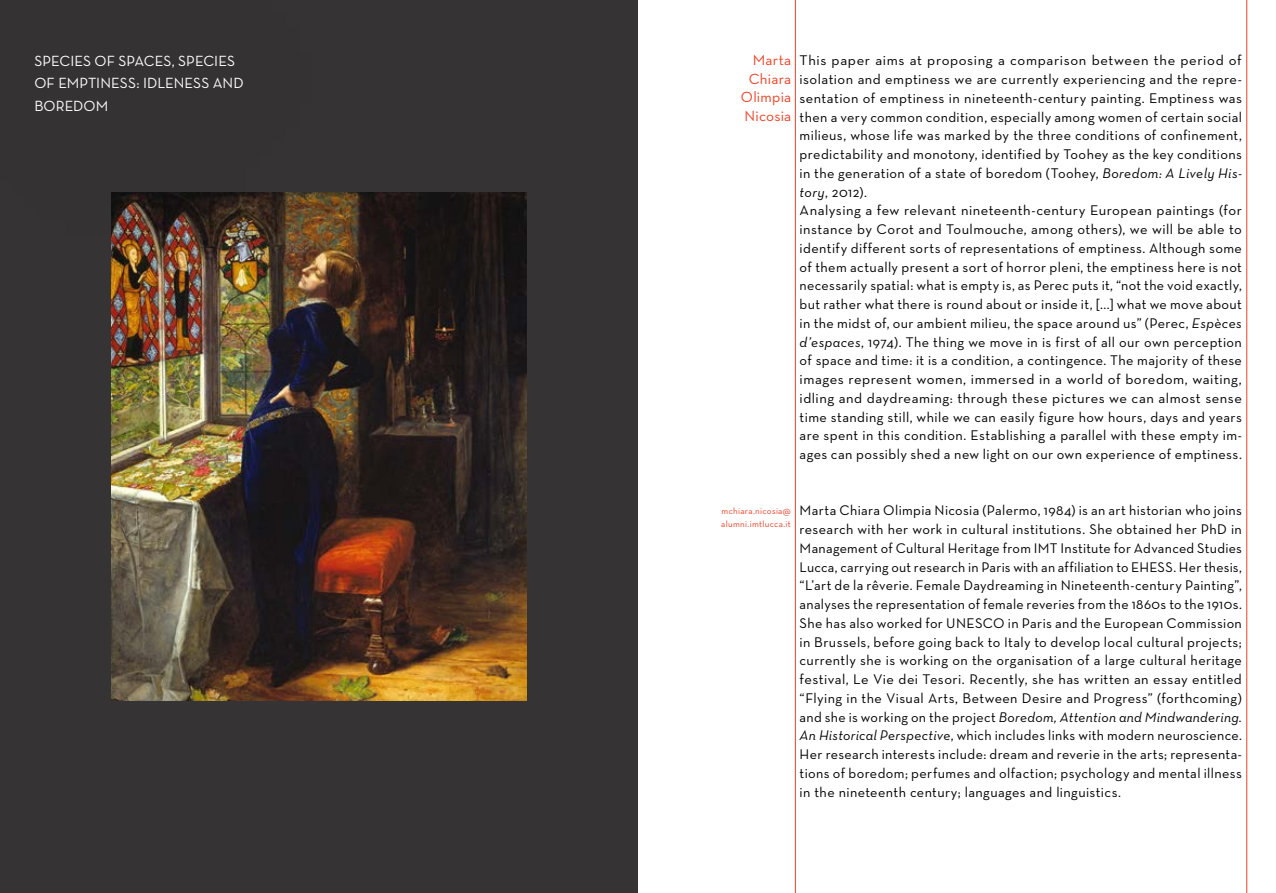
<style>
.page{position:relative;width:1276px;height:893px;background:#fff}
.page>*{position:absolute;margin:0;border:0;box-sizing:border-box;transform-origin:0 0}
.t1{font:500 15px/22.5px "Neutra Text CE";color:#fff}
.t2{font:500 15px/18.8px "Neutra Text CE";letter-spacing:.015em;color:#ef4123;text-align:right}
.t3{font:500 14.25px/18.8px "Neutra Text CE";letter-spacing:.03em;color:#000}
.t4{font:500 9px/13.5px "Neutra Text CE";letter-spacing:.035em;color:#ef4123}
.s1{font-style:italic}
</style>
<div class="page">
<div style="left:0;top:0;width:638px;height:893px;background:#353334"></div>
<hr style="left:795px;top:0;width:1px;height:893px;background:#ef4123">
<hr style="left:1246px;top:0;width:1px;height:893px;background:#ef4123">
<img style="left:112px;top:193px;width:414px;height:507px">
<div style="left:0;top:0;width:462px;height:402px;background:#000;opacity:.75"></div>
<p class="t1" style="left:34px;top:49px;width:211px">SPECIES OF SPACES, SPECIES<br>OF EMPTINESS: IDLENESS AND<br>BOREDOM</p>
<p class="t2" style="left:741px;top:50px;width:52px">Marta<br>Chiara<br>Olimpia<br>Nicosia</p>
<p class="t3" style="left:799px;top:51px;width:444px">This paper aims at proposing a comparison between the period of isolation and emptiness we are currently experiencing and the repre&shy;sentation of emptiness in nineteenth-century painting. Emptiness was then a very common condition, especially among women of certain social milieus, whose life was marked by the three conditions of confinement, predictability and monotony, identified by Toohey as the key conditions in the generation of a state of boredom (Toohey, <span class="s1">Boredom: A Lively His&shy;tory</span>, 2012).<br>Analysing a few relevant nineteenth-century European paintings (for instance by Corot and Toulmouche, among others), we will be able to identify different sorts of representations of emptiness. Although some of them actually present a sort of horror pleni, the emptiness here is not necessarily spatial: what is empty is, as Perec puts it, “not the void exactly, but rather what there is round about or inside it, [...] what we move about in the midst of, our ambient milieu, the space around us” (Perec, <span class="s1">Espèces d’espaces</span>, 1974). The thing we move in is first of all our own perception of space and time: it is a condition, a contingence. The majority of these images represent women, immersed in a world of boredom, waiting, idling and daydreaming: through these pictures we can almost sense time standing still, while we can easily figure how hours, days and years are spent in this condition. Establishing a parallel with these empty im&shy;ages can possibly shed a new light on our own experience of emptiness.</p>
<p class="t4" style="left:721px;top:504px;width:71px">mchiara.nicosia@ alumni.imtlucca.it</p>
<p class="t3" style="left:799px;top:501px;width:444px;text-align:justify">Marta Chiara Olimpia Nicosia (Palermo, 1984) is an art historian who joins research with her work in cultural institutions. She obtained her PhD in Management of Cultural Heritage from IMT Institute for Advanced Studies Lucca, carrying out research in Paris with an affiliation to EHESS. Her thesis, “L’art de la rêverie. Female Daydreaming in Nineteenth-century Painting”, analyses the representation of female reveries from the 1860s to the 1910s.<br>She has also worked for UNESCO in Paris and the European Commission in Brussels, before going back to Italy to develop local cultural projects; currently she is working on the organisation of a large cultural heritage festival, Le Vie dei Tesori. Recently, she has written an essay entitled “Flying in the Visual Arts, Between Desire and Progress” (forthcoming) and she is working on the project <span class="s1">Boredom, Attention and Mindwandering.<br>An Historical Perspective</span>, which includes links with modern neuroscience.<br>Her research interests include: dream and reverie in the arts; representa&shy;tions of boredom; perfumes and olfaction; psychology and mental illness in the nineteenth century; languages and linguistics.</p>
</div>
